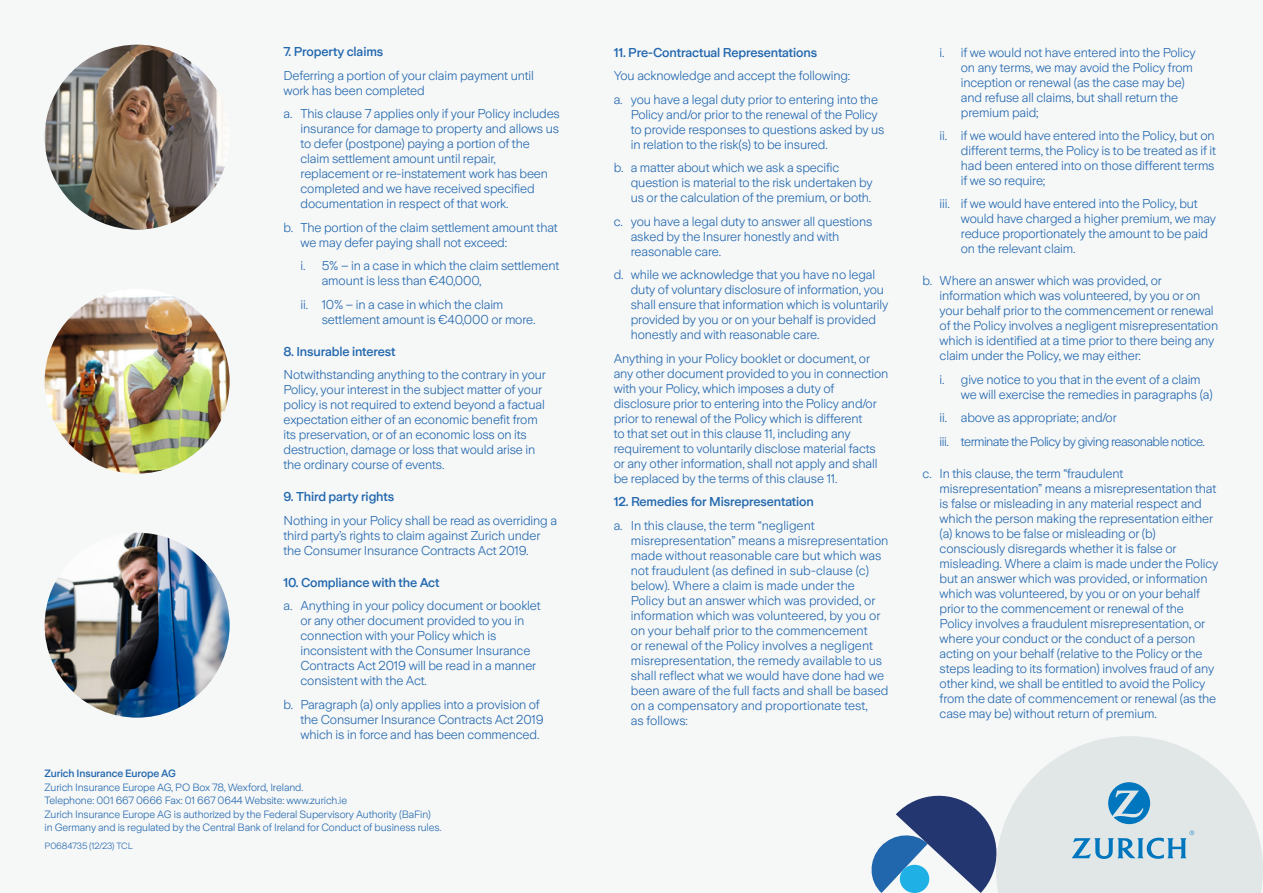
<style>
.page{position:relative;width:1263px;height:893px;background:#f6f7f7}
.page>*{position:absolute;margin:0;border:0;box-sizing:border-box;transform-origin:0 0}
.t1{font:300 12.75px/15px "Zurich Sans";letter-spacing:-.01em;color:#2167ae}
.t2{font:500 12.75px "Zurich Sans";letter-spacing:-.01em;color:#2167ae}
.t3{font:300 12.75px/23.5px "Zurich Sans";letter-spacing:-.04em;color:#2167ae}
.t4{font:300 10.5px/13.5px "Zurich Sans";letter-spacing:-.01em;color:#2167ae}
.t5{font:500 10.5px "Zurich Sans";letter-spacing:-.01em;color:#2167ae}
.t6{font:300 9px "Zurich Sans";letter-spacing:-.01em;color:#2167ae}
</style>
<div class="page">
<img style="left:45px;top:45px;width:185px;height:185px;border-radius:92px">
<img style="left:45px;top:289px;width:185px;height:185px;border-radius:92px">
<img style="left:45px;top:533px;width:185px;height:185px;border-radius:92px">
<svg style="left:871px;top:736px;width:392px;height:157px"></svg>
<p class="t2" style="left:283px;top:45px;width:101px">7. Property claims</p>
<p class="t1" style="left:283px;top:68px;width:252px">Deferring a portion of your claim payment until work has been completed</p>
<p class="t1" style="left:300px;top:107px;width:261px;text-indent:-17px">a. This clause 7 applies only if your Policy includes insurance for damage to property and allows us to defer (postpone) paying a portion of the claim settlement amount until repair, replacement or re-instatement work has been completed and we have received specified documentation in respect of that work.</p>
<p class="t1" style="left:300px;top:220px;width:259px;text-indent:-17px">b. The portion of the claim settlement amount that we may defer paying shall not exceed:</p>
<p class="t1" style="left:322px;top:259px;width:239px;text-indent:-21px">i. 5% – in a case in which the claim settlement amount is less than €40,000,</p>
<p class="t1" style="left:322px;top:297px;width:215px;text-indent:-21px">ii. 10% – in a case in which the claim settlement amount is €40,000 or more.</p>
<p class="t2" style="left:283px;top:344px;width:114px">8. Insurable interest</p>
<p class="t1" style="left:283px;top:368px;width:264px">Notwithstanding anything to the contrary in your Policy, your interest in the subject matter of your policy is not required to extend beyond a factual expectation either of an economic benefit from its preservation, or of an economic loss on its destruction, damage or loss that would arise in the ordinary course of events.</p>
<p class="t2" style="left:283px;top:490px;width:112px">9. Third party rights</p>
<p class="t1" style="left:283px;top:513px;width:275px">Nothing in your Policy shall be read as overriding a third party’s rights to claim against Zurich under the Consumer Insurance Contracts Act 2019.</p>
<p class="t2" style="left:283px;top:575px;width:158px">10. Compliance with the Act</p>
<p class="t1" style="left:300px;top:598px;width:242px;text-indent:-17px">a. Anything in your policy document or booklet or any other document provided to you in connection with your Policy which is inconsistent with the Consumer Insurance Contracts Act 2019 will be read in a manner consistent with the Act.</p>
<p class="t1" style="left:300px;top:697px;width:245px;text-indent:-17px">b. Paragraph (a) only applies into a provision of the Consumer Insurance Contracts Act 2019 which is in force and has been commenced.</p>
<p class="t5" style="left:45px;top:768px;width:133px">Zurich Insurance Europe AG</p>
<p class="t4" style="left:45px;top:781px;width:398px">Zurich Insurance Europe AG, PO Box 78, Wexford, Ireland.<br>Telephone: 001 667 0666 Fax: 01 667 0644 Website: www.zurich.ie<br>Zurich Insurance Europe AG is authorized by the Federal Supervisory Authority (BaFin) in Germany and is regulated by the Central Bank of Ireland for Conduct of business rules.</p>
<p class="t6" style="left:45px;top:840px;width:90px">P0684735 (12/23) TCL</p>
<p class="t2" style="left:614px;top:45px;width:205px">11. Pre-Contractual Representations</p>
<p class="t1" style="left:614px;top:64px;width:266px;line-height:23.5px">You acknowledge and accept the following:<br>a. you have a legal duty prior to entering into the</p>
<p class="t1" style="left:631px;top:107px;width:255px">Policy and/or prior to the renewal of the Policy to provide responses to questions asked by us in relation to the risk(s) to be insured.</p>
<p class="t1" style="left:631px;top:161px;width:243px;text-indent:-17px">b. a matter about which we ask a specific question is material to the risk undertaken by us or the calculation of the premium, or both.</p>
<p class="t1" style="left:631px;top:214px;width:243px;text-indent:-17px">c. you have a legal duty to answer all questions asked by the Insurer honestly and with reasonable care.</p>
<p class="t1" style="left:631px;top:268px;width:259px;text-indent:-17px">d. while we acknowledge that you have no legal duty of voluntary disclosure of information, you shall ensure that information which is voluntarily provided by you or on your behalf is provided honestly and with reasonable care.</p>
<p class="t1" style="left:614px;top:351px;width:276px">Anything in your Policy booklet or document, or any other document provided to you in connection with your Policy, which imposes a duty of disclosure prior to entering into the Policy and/or prior to renewal of the Policy which is different<br>to that set out in this clause 11, including any requirement to voluntarily disclose material facts or any other information, shall not apply and shall be replaced by the terms of this clause 11.</p>
<p class="t2" style="left:614px;top:495px;width:202px">12. Remedies for Misrepresentation</p>
<p class="t1" style="left:631px;top:518px;width:259px;text-indent:-17px">a. In this clause, the term “negligent misrepresentation” means a misrepresentation made without reasonable care but which was not fraudulent (as defined in sub-clause (c) below). Where a claim is made under the Policy but an answer which was provided, or information which was volunteered, by you or on your behalf prior to the commencement<br>or renewal of the Policy involves a negligent misrepresentation, the remedy available to us shall reflect what we would have done had we been aware of the full facts and shall be based on a compensatory and proportionate test,<br>as follows:</p>
<p class="t1" style="left:961px;top:45px;width:236px;text-indent:-21px">i. if we would not have entered into the Policy on any terms, we may avoid the Policy from inception or renewal (as the case may be) and refuse all claims, but shall return the premium paid;</p>
<p class="t1" style="left:961px;top:128px;width:257px;text-indent:-21px">ii. if we would have entered into the Policy, but on different terms, the Policy is to be treated as if it had been entered into on those different terms if we so require;</p>
<p class="t1" style="left:961px;top:197px;width:257px;text-indent:-21px">iii. if we would have entered into the Policy, but would have charged a higher premium, we may reduce proportionately the amount to be paid on the relevant claim.</p>
<p class="t1" style="left:940px;top:274px;width:280px;text-indent:-17px">b. Where an answer which was provided, or information which was volunteered, by you or on your behalf prior to the commencement or renewal of the Policy involves a negligent misrepresentation which is identified at a time prior to there being any claim under the Policy, we may either:</p>
<p class="t1" style="left:961px;top:372px;width:253px;text-indent:-21px">i. give notice to you that in the event of a claim we will exercise the remedies in paragraphs (a)</p>
<p class="t3" style="left:940px;top:406px;width:267px">ii. above as appropriate; and/or<br>iii. terminate the Policy by giving reasonable notice.</p>
<p class="t1" style="left:940px;top:466px;width:280px;text-indent:-17px">c. In this clause, the term “fraudulent misrepresentation” means a misrepresentation that is false or misleading in any material respect and which the person making the representation either (a) knows to be false or misleading or (b) consciously disregards whether it is false or misleading. Where a claim is made under the Policy but an answer which was provided, or information which was volunteered, by you or on your behalf prior to the commencement or renewal of the Policy involves a fraudulent misrepresentation, or where your conduct or the conduct of a person acting on your behalf (relative to the Policy or the steps leading to its formation) involves fraud of any other kind, we shall be entitled to avoid the Policy from the date of commencement or renewal (as the case may be) without return of premium.</p>
</div>
